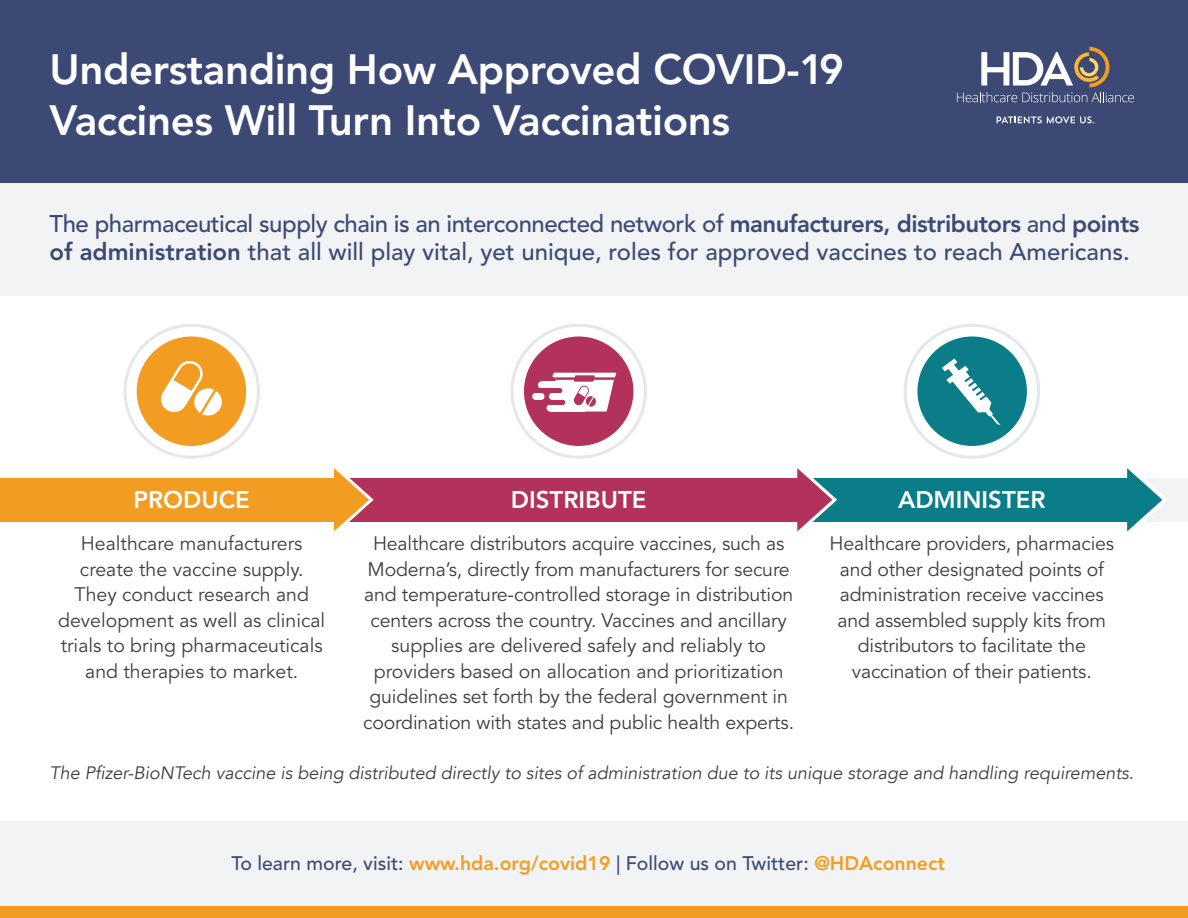
<style>
.page{position:relative;width:1188px;height:918px;background:#fff}
.page>*{position:absolute;margin:0;border:0;box-sizing:border-box;transform-origin:0 0}
.t1{font:800 42px/50.4px "Avenir LT Std";letter-spacing:-.01em;color:#fff}
.Sub_head{font:500 24px/28.5px "Avenir LT Std";color:#3c4975}
.Titles{font:800 24px "Avenir LT Std";color:#fff}
.Body{font:19.5px/25.5px "Avenir LT Std";letter-spacing:-.01em;color:#3e3e3f;text-align:center}
.Sub_head-2{font:500 19.5px "Avenir LT Std";color:#3c4975}
.Body-2{font:italic 18px "Avenir";color:#3e3e3f}
.s1{font-weight:800}
.s2{font-weight:800;color:#f29d21}
</style>
<div class="page">
<div style="left:845px;top:478px;width:343px;height:43px;background:#f2f3f4"></div>
<div style="left:740px;top:478px;width:390px;height:43px;background:#0a7d89"></div>
<div style="left:0;top:478px;width:341px;height:43px;background:#f29d21"></div>
<div style="left:0;top:154px;width:1188px;height:142px;background:#f2f3f4"></div>
<div style="left:0;top:822px;width:1188px;height:96px;background:#f2f3f4"></div>
<div style="left:0;top:0;width:1188px;height:183px;background:#3c4975"></div>
<div style="left:341px;top:478px;width:463px;height:43px;background:#b2325b"></div>
<div style="left:0;top:907px;width:1188px;height:11px;background:#f29d21"></div>
<svg style="left:997px;top:116px;width:97px;height:7px"></svg>
<svg style="left:957px;top:47px;width:177px;height:55px"></svg>
<svg style="left:334px;top:468px;width:40px;height:63px"></svg>
<svg style="left:797px;top:468px;width:40px;height:63px"></svg>
<svg style="left:1127px;top:468px;width:42px;height:63px"></svg>
<div style="left:137px;top:337px;width:109px;height:109px;background:#f29d21;border-radius:50%"></div>
<svg style="left:161px;top:361px;width:61px;height:55px"></svg>
<div style="left:124px;top:324px;width:136px;height:135px;border:3px solid #e6e7e9;border-radius:50%"></div>
<div style="left:917px;top:337px;width:110px;height:109px;background:#0a7d89;border-radius:50%"></div>
<div style="left:904px;top:324px;width:136px;height:135px;border:3px solid #e6e7e9;border-radius:50%"></div>
<svg style="left:942px;top:359px;width:58px;height:66px"></svg>
<div style="left:524px;top:337px;width:109px;height:109px;background:#b2325b;border-radius:50%"></div>
<div style="left:510px;top:324px;width:137px;height:135px;border:3px solid #e6e7e9;border-radius:50%"></div>
<div style="left:547px;top:405px;width:6px;height:7px;background:#fff;border-radius:50%"></div>
<div style="left:549px;top:393px;width:6px;height:7px;background:#fbf5f7;border-radius:50%"></div>
<div style="left:541px;top:381px;width:42px;height:7px;background:#fff"></div>
<div style="left:538px;top:381px;width:7px;height:7px;background:#fff;border-radius:50%"></div>
<svg style="left:550px;top:372px;width:67px;height:40px"></svg>
<div style="left:535px;top:393px;width:6px;height:7px;background:#fff"></div>
<div style="left:532px;top:393px;width:7px;height:7px;background:#fff;border-radius:50%"></div>
<div style="left:538px;top:393px;width:7px;height:7px;background:#fff;border-radius:50%"></div>
<p class="t1" style="left:50px;top:45px;width:796px">Understanding How Approved COVID-19<br>Vaccines Will Turn Into Vaccinations</p>
<p class="Sub_head" style="left:50px;top:210px;width:1092px">The pharmaceutical supply chain is an interconnected network of <span class="s1">manufacturers, distributors</span> and <span class="s1">points of administration</span> that all will play vital, yet unique, roles for approved vaccines to reach Americans.</p>
<p class="Titles" style="left:134px;top:486px;width:118px">PRODUCE</p>
<p class="Body" style="left:58px;top:531px;width:269px">Healthcare manufacturers create the vaccine supply.<br>They conduct research and development as well as clinical trials to bring pharmaceuticals and therapies to market.</p>
<p class="Titles" style="left:511px;top:486px;width:137px">DISTRIBUTE</p>
<p class="Body" style="left:363px;top:531px;width:432px">Healthcare distributors acquire vaccines, such as Moderna’s, directly from manufacturers for secure and temperature-controlled storage in distribution centers across the country. Vaccines and ancillary supplies are delivered safely and reliably to providers based on allocation and prioritization guidelines set forth by the federal government in coordination with states and public health experts.</p>
<p class="Titles" style="left:898px;top:486px;width:149px">ADMINISTER</p>
<p class="Body" style="left:830px;top:531px;width:286px">Healthcare providers, pharmacies and other designated points of administration receive vaccines and assembled supply kits from distributors to facilitate the vaccination of their patients.</p>
<p class="Body-2" style="left:50px;top:762px;width:1086px">The Pfizer-BioNTech vaccine is being distributed directly to sites of administration due to its unique storage and handling requirements.</p>
<p class="Sub_head-2" style="left:231px;top:852px;width:715px">To learn more, visit: <span class="s2">www.hda.org/covid19</span> | Follow us on Twitter: <span class="s2">@HDAconnect</span></p>
</div>
